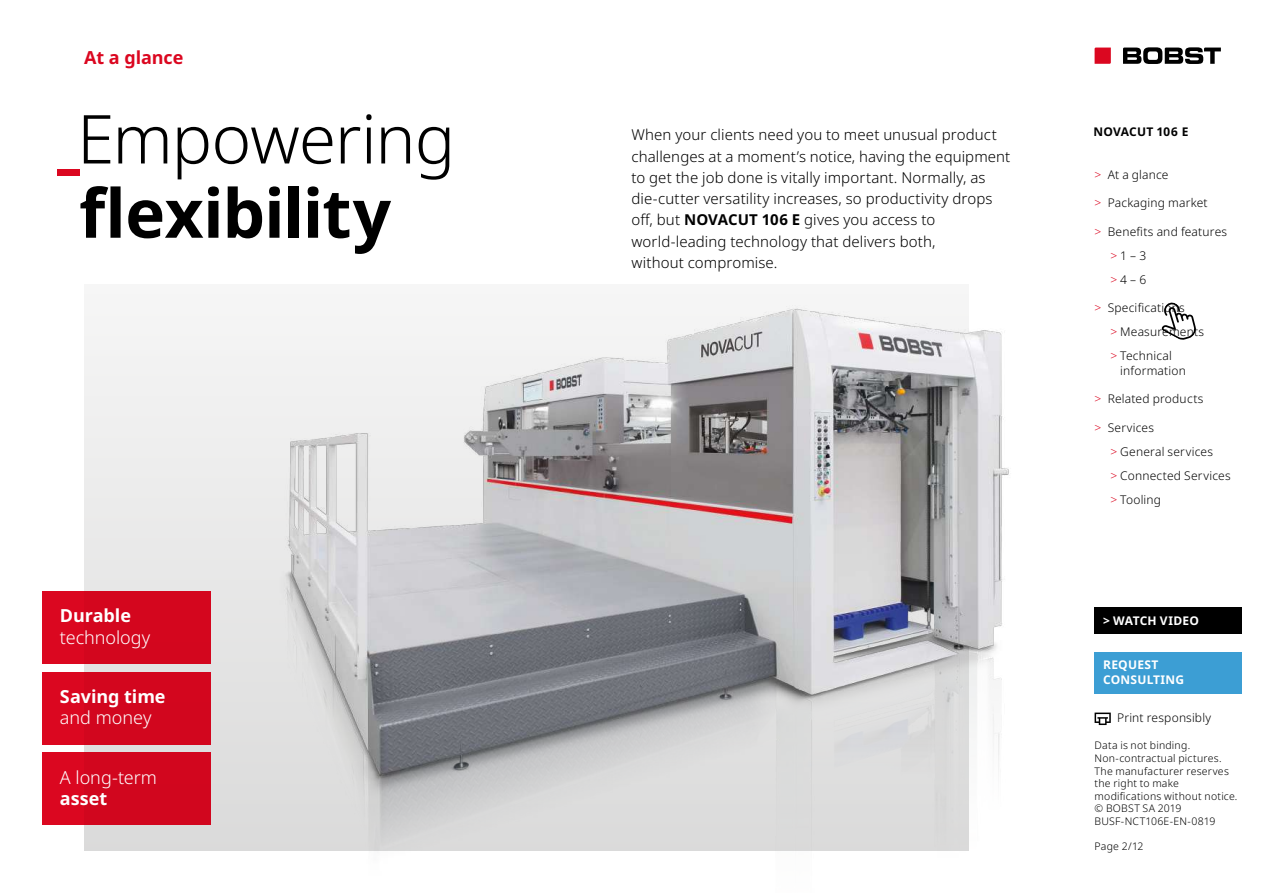
<style>
.page{position:relative;width:1263px;height:893px;background:#fff}
.page>*{position:absolute;margin:0;border:0;box-sizing:border-box;transform-origin:0 0}
.t1{font:700 67.5px/74.2px "Noto Sans";letter-spacing:-.015em;color:#000;text-align:center}
.t2{font:300 18px "Noto Sans";color:#fff}
.t3{font:700 18px "Noto Sans";color:#fff}
.t4{font:700 18px "Noto Sans";letter-spacing:-.01em;color:#db0720}
.t5{font:300 15px/21.3px "Noto Sans";letter-spacing:.005em;color:#000}
.t6{font:300 12px/24px "Noto Sans";letter-spacing:.015em;color:#000}
.t7{font:700 12px/15px "Noto Sans";letter-spacing:.02em;color:#fff}
.t8{font:700 12px "Noto Sans";letter-spacing:.02em;color:#000}
.t9{font:300 10.5px/12.6px "Noto Sans";letter-spacing:.02em;color:#000}
.s1{color:#db0720}
.s2{font-weight:300}
.s3{font-weight:700}
</style>
<div class="page">
<svg style="left:1094px;top:48px;width:17px;height:16px"></svg>
<svg style="left:1123px;top:47px;width:98px;height:17px"></svg>
<svg style="left:1094px;top:713px;width:17px;height:12px"></svg>
<svg style="left:84px;top:314px;width:63px;height:536px"></svg>
<div style="left:1094px;top:652px;width:148px;height:41px;background:#3c9ed4"></div>
<img style="left:147px;top:305px;width:862px;height:546px">
<div style="left:42px;top:591px;width:168px;height:72px;background:#d4061e"></div>
<div style="left:42px;top:672px;width:168px;height:72px;background:#d3061e"></div>
<div style="left:42px;top:753px;width:168px;height:72px;background:#d2061e"></div>
<div style="left:1094px;top:608px;width:148px;height:26px;background:#000"></div>
<svg style="left:1161px;top:302px;width:35px;height:38px"></svg>
<p class="t4" style="left:84px;top:45px;width:101px">At a glance</p>
<h1 class="t1" style="left:55px;top:103px;width:402px"><span class="s1">ˍ</span><span class="s2">Empowering </span>flexibility</h1>
<p class="t3" style="left:60px;top:603px;width:73px">Durable</p>
<p class="t2" style="left:60px;top:624px;width:92px">technology</p>
<p class="t3" style="left:60px;top:683px;width:107px">Saving time</p>
<p class="t2" style="left:60px;top:705px;width:93px">and money</p>
<p class="t2" style="left:60px;top:764px;width:98px">A long-term</p>
<p class="t3" style="left:60px;top:786px;width:49px">asset</p>
<p class="t5" style="left:631px;top:125px;width:380px">When your clients need you to meet unusual product challenges at a moment’s notice, having the equipment to get the job done is vitally important. Normally, as die-cutter versatility increases, so productivity drops off, but <span class="s3">NOVACUT 106 E</span> gives you access to world-leading technology that delivers both,<br>without compromise.</p>
<p class="t8" style="left:1093px;top:123px;width:96px">NOVACUT 106 E</p>
<p class="t6" style="left:1094px;top:163px;width:76px"><span class="s1">&gt;</span> At a glance</p>
<p class="t6" style="left:1094px;top:191px;width:115px"><span class="s1">&gt;</span> Packaging market</p>
<p class="t6" style="left:1110px;top:220px;width:118px;text-indent:-16px"><span class="s1">&gt;</span> Benefits and features <span class="s1">&gt;</span> 1 – 3<br><span class="s1">&gt;</span> 4 – 6</p>
<p class="t6" style="left:1110px;top:296px;width:95px;text-indent:-16px"><span class="s1">&gt;</span> Specifications<br><span class="s1">&gt;</span> Measurements <span class="s1">&gt;</span> Technical</p>
<p class="t6" style="left:1120px;top:359px;width:67px">information</p>
<p class="t6" style="left:1094px;top:387px;width:110px"><span class="s1">&gt;</span> Related products</p>
<p class="t6" style="left:1110px;top:416px;width:122px;text-indent:-16px"><span class="s1">&gt;</span> Services<br><span class="s1">&gt;</span> General services<br><span class="s1">&gt;</span> Connected Services <span class="s1">&gt;</span> Tooling</p>
<p class="t7" style="left:1103px;top:613px;width:97px">&gt; WATCH VIDEO</p>
<p class="t7" style="left:1103px;top:658px;width:83px">REQUEST<br>CONSULTING</p>
<p class="t6" style="left:1117px;top:706px;width:95px">Print responsibly</p>
<p class="t9" style="left:1094px;top:739px;width:144px">Data is not binding.<br>Non-contractual pictures.<br>The manufacturer reserves the right to make modifications without notice. © BOBST SA 2019<br>BUSF-NCT106E-EN-0819</p>
<p class="t9" style="left:1094px;top:841px;width:50px">Page 2/12</p>
</div>
